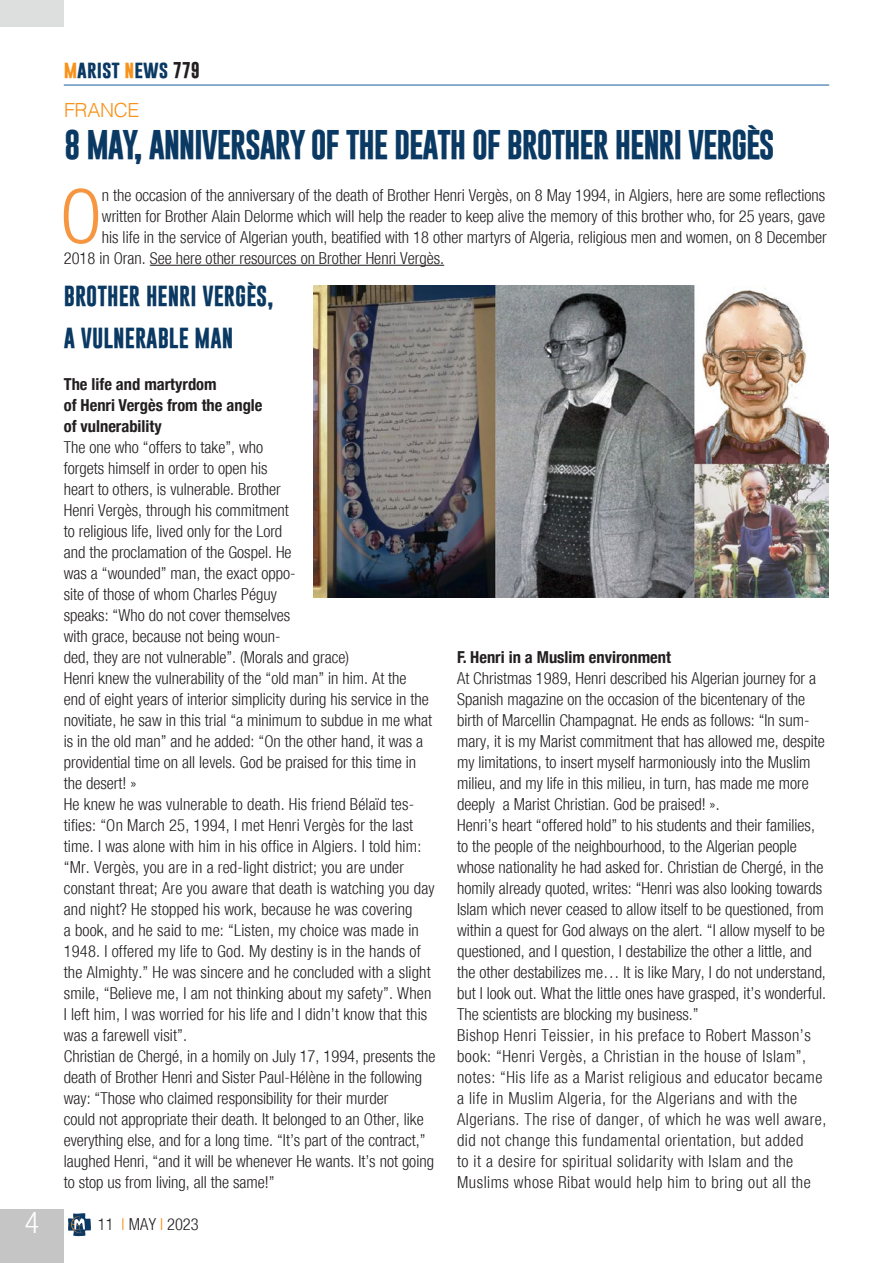
<style>
.page{position:relative;width:893px;height:1263px;background:#fff}
.page>*{position:absolute;margin:0;border:0;box-sizing:border-box;transform-origin:0 0}
.Testo_normal{font:300 condensed 75.3px "Helvetica Neue";color:#f79641}
.Titolo{font:700 30px "Gobold";letter-spacing:-.04em;color:#0a3963}
.t1{font:300 condensed 30px "Helvetica Neue";color:#fff}
.Titolo-2{font:700 21px "Gobold";color:#0a3963}
.sommario{font:300 19.5px "Helvetica";letter-spacing:-.015em;color:#f7931d}
.t2{font:700 18px "Gobold";color:#0a3963}
.Testo_normal-2{font:300 condensed 16.5px/21px "Helvetica Neue";color:#231f20}
.Testo_normal-3{font:300 condensed 16.5px/21px "Helvetica Neue";letter-spacing:.03em;color:#231f20}
.Testo_normal-4{font:700 condensed 16.5px "Helvetica Neue";color:#231f20}
.s1{color:#f7931d}
.s2{font-size:16.5px;color:#231f20}
</style>
<div class="page">
<div style="left:0;top:1209px;width:64px;height:54px;background:#c4c5c4"></div>
<hr style="left:64px;top:85px;width:765px;height:1px;background:#175d9e">
<svg style="left:68px;top:1213px;width:23px;height:23px"></svg>
<div style="left:0;top:0;width:64px;height:27px;background:#dddede"></div>
<hr style="left:150px;top:265px;width:294px;height:1px;background:#231f20">
<img style="left:313px;top:285px;width:515px;height:313px">
<p class="t2" style="left:64px;top:57px;width:138px"><span class="s1">m</span>arist <span class="s1">n</span>ews <span class="s2">779</span></p>
<p class="sommario" style="left:64px;top:93px;width:77px">FRANCE</p>
<p class="Titolo" style="left:64px;top:125px;width:712px">8 MAY, ANNIVERSARY OF THE DEATH OF BROTHER HENRI VERGÈS</p>
<p class="Testo_normal" style="left:60px;top:173px;width:43px">O</p>
<p class="Testo_normal-2" style="left:102px;top:185px;width:725px">n the occasion of the anniversary of the death of Brother Henri Vergès, on 8 May 1994, in Algiers, here are some reflections</p>
<p class="Testo_normal-2" style="left:102px;top:206px;width:725px">written for Brother Alain Delorme which will help the reader to keep alive the memory of this brother who, for 25 years, gave</p>
<p class="Testo_normal-2" style="left:102px;top:227px;width:726px">his life in the service of Algerian youth, beatified with 18 other martyrs of Algeria, religious men and women, on 8 December</p>
<p class="Testo_normal-2" style="left:64px;top:248px;width:382px">2018 in Oran. See here other resources on Brother Henri Vergès.</p>
<p class="Titolo-2" style="left:64px;top:282px;width:211px">BROTHER HENRI VERGÈS,</p>
<p class="Titolo-2" style="left:64px;top:324px;width:171px">A VULNERABLE MAN</p>
<p class="Testo_normal-4" style="left:64px;top:370px;width:154px">The life and martyrdom</p>
<p class="Testo_normal-4" style="left:64px;top:391px;width:200px">of Henri Vergès from the angle</p>
<p class="Testo_normal-4" style="left:64px;top:412px;width:99px">of vulnerability</p>
<p class="Testo_normal-2" style="left:64px;top:437px;width:287px">The one who “offers to take”, who<br>forgets himself in order to open his<br>heart to others, is vulnerable. Brother<br>Henri Vergès, through his commitment<br>to religious life, lived only for the Lord<br>and the proclamation of the Gospel. He<br>was a “wounded” man, the exact oppo-<br>site of those of whom Charles Péguy<br>speaks: “Who do not cover themselves<br>with grace, because not being woun-<br>ded, they are not vulnerable”. (Morals and grace)</p>
<p class="Testo_normal-2" style="left:64px;top:668px;width:370px">Henri knew the vulnerability of the “old man” in him. At the end of eight years of interior simplicity during his service in the novitiate, he saw in this trial “a minimum to subdue in me what is in the old man” and he added: “On the other hand, it was a providential time on all levels. God be praised for this time in the desert! »</p>
<p class="Testo_normal-2" style="left:64px;top:794px;width:372px">He knew he was vulnerable to death. His friend Bélaïd tes&shy;tifies: “On March 25, 1994, I met Henri Vergès for the last time. I was alone with him in his office in Algiers. I told him: “Mr. Vergès, you are in a red-light district; you are under constant threat; Are you aware that death is watching you day and night? He stopped his work, because he was covering<br>a book, and he said to me: “Listen, my choice was made in 1948. I offered my life to God. My destiny is in the hands of the Almighty.” He was sincere and he concluded with a slight smile, “Believe me, I am not thinking about my safety”. When I left him, I was worried for his life and I didn’t know that this was a farewell visit”.</p>
<p class="Testo_normal-2" style="left:64px;top:1046px;width:373px">Christian de Chergé, in a homily on July 17, 1994, presents the death of Brother Henri and Sister Paul-Hélène in the following way: “Those who claimed responsibility for their murder<br>could not appropriate their death. It belonged to an Other, like everything else, and for a long time. “It’s part of the contract,” laughed Henri, “and it will be whenever He wants. It’s not going to stop us from living, all the same!”</p>
<p class="Testo_normal-4" style="left:457px;top:643px;width:215px">F. Henri in a Muslim environment</p>
<p class="Testo_normal-2" style="left:457px;top:668px;width:369px">At Christmas 1989, Henri described his Algerian journey for a Spanish magazine on the occasion of the bicentenary of the birth of Marcellin Champagnat. He ends as follows: “In sum&shy;mary, it is my Marist commitment that has allowed me, despite my limitations, to insert myself harmoniously into the Muslim milieu, and my life in this milieu, in turn, has made me more deeply a Marist Christian. God be praised! ».</p>
<p class="Testo_normal-2" style="left:457px;top:815px;width:371px">Henri’s heart “offered hold” to his students and their families, to the people of the neighbourhood, to the Algerian people whose nationality he had asked for. Christian de Chergé, in the homily already quoted, writes: “Henri was also looking towards Islam which never ceased to allow itself to be questioned, from within a quest for God always on the alert. “I allow myself to be questioned, and I question, I destabilize the other a little, and the other destabilizes me… It is like Mary, I do not understand, but I look out. What the little ones have grasped, it’s wonderful.<br>The scientists are blocking my business.”</p>
<p class="Testo_normal-3" style="left:457px;top:1025px;width:371px">Bishop Henri Teissier, in his preface to Robert Masson’s book: “Henri Vergès, a Christian in the house of Islam”, notes: “His life as a Marist religious and educator became a life in Muslim Algeria, for the Algerians and with the Algerians. The rise of danger, of which he was well aware, did not change this fundamental orientation, but added<br>to it a desire for spiritual solidarity with Islam and the Muslims whose Ribat would help him to bring out all the</p>
<h2 class="t1" style="left:25px;top:1205px;width:16px">4</h2>
<p class="Testo_normal-2" style="left:98px;top:1214px;width:102px">11 <span class="s1">I</span> MAY <span class="s1">I</span> 2023</p>
</div>
